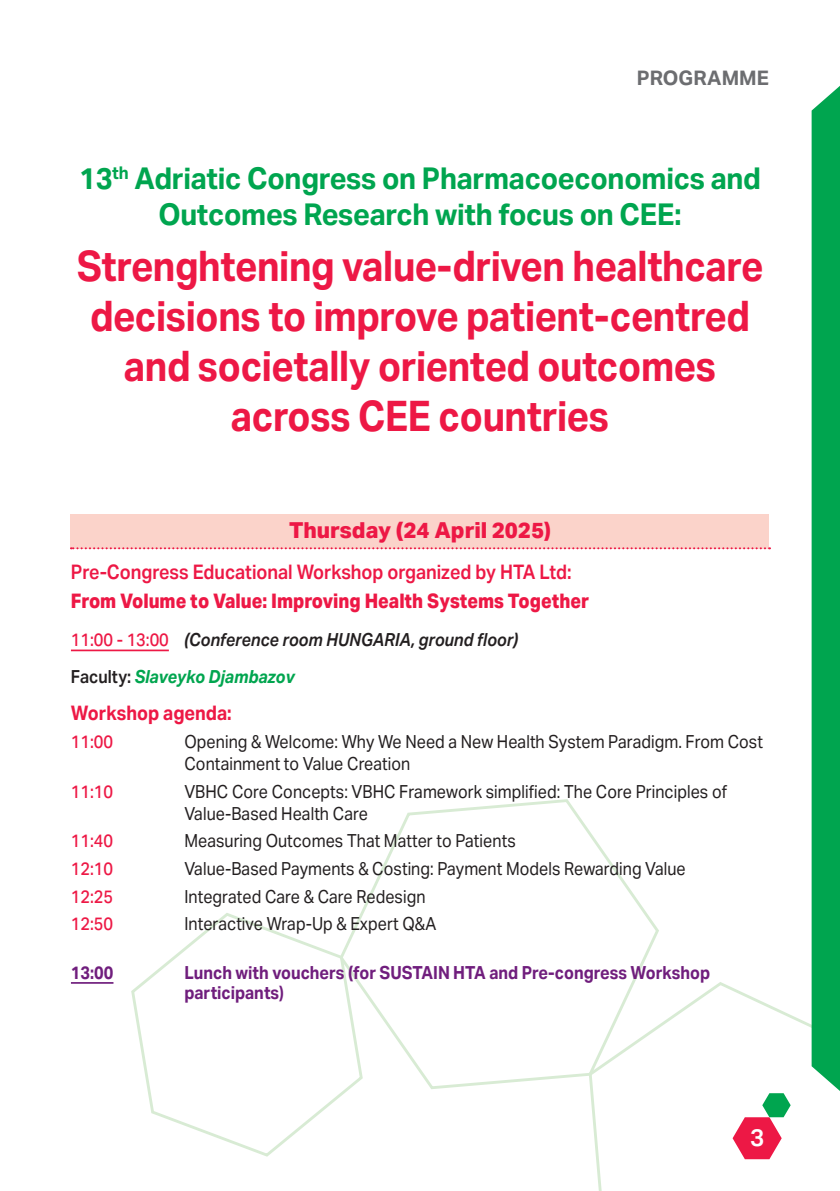
<style>
.page{position:relative;width:840px;height:1191px;background:#fff}
.page>*{position:absolute;margin:0;border:0;box-sizing:border-box;transform-origin:0 0}
.t1{font:700 42px/50px "Aktiv Grotesk";letter-spacing:-.01em;color:#ed1845;text-align:center;scale:.9 1}
.t2{font:700 30px/36px "Aktiv Grotesk";letter-spacing:-.01em;color:#00a54f;text-align:center;scale:.95 1}
.t3{font:600 24px "Aktiv Grotesk";color:#fff}
.dani{font:800 22px "Aktiv Grotesk";color:#ed1845}
.naslov_1{font:600 20px "Aktiv Grotesk";color:#ed1845;scale:.9 1}
.t4{font:800 20px "Aktiv Grotesk";color:#ed1845;scale:.9 1}
.workshop_agenda{font:700 20px "Aktiv Grotesk";color:#ed1845;scale:.9 1}
.t5{font:700 20px "Aktiv Grotesk";color:#6c6d70}
.txt_1{font:18px/22px "Aktiv Grotesk";color:#231f20;scale:.9 1}
.txt_1-2{font:700 18px/20px "Aktiv Grotesk";color:#701e7d;scale:.9 1}
.Table_Paragraph{font:italic 600 18px "Aktiv Grotesk";color:#231f20;scale:.9 1}
.txt_1-3{font:500 18px "Aktiv Grotesk";color:#ed1845;scale:.9 1}
.faculty{font:italic 700 18px "Aktiv Grotesk";color:#00a54f;scale:.9 1}
.s1{font-weight:500;font-style:normal;color:#ed1845}
.s2{font-weight:600;font-style:normal;color:#231f20}
.s3{font-weight:600}
</style>
<div class="page">
<svg style="left:362px;top:799px;width:297px;height:290px"></svg>
<svg style="left:587px;top:979px;width:224px;height:212px"></svg>
<svg style="left:131px;top:910px;width:233px;height:247px"></svg>
<svg style="left:811px;top:86px;width:28px;height:1004px;background:#2db46e"></svg>
<svg style="left:732px;top:1093px;width:58px;height:66px"></svg>
<div style="left:71px;top:514px;width:697px;height:34px;background:#fbd3ca"></div>
<svg style="left:71px;top:547px;width:698px;height:2px"></svg>
<hr style="left:71px;top:649px;width:98px;height:2px;background:#ed1845">
<hr style="left:71px;top:982px;width:42px;height:1px;background:#701e7d">
<p class="t5" style="left:636px;top:66px;width:133px">PROGRAMME</p>
<p class="t2" style="left:79px;top:161px;width:718px">13<sup>th</sup> Adriatic Congress on Pharmacoeconomics and<br>Outcomes Research with focus on CEE:</p>
<p class="t1" style="left:77px;top:241px;width:763px">Strenghtening value-driven healthcare decisions to improve patient-centred and societally oriented outcomes across CEE countries</p>
<p class="dani" style="left:289px;top:517px;width:263px">Thursday (24 April 2025)</p>
<p class="naslov_1" style="left:71px;top:560px;width:557px">Pre-Congress Educational Workshop organized by HTA Ltd:</p>
<p class="t4" style="left:71px;top:590px;width:577px">From Volume to Value: Improving Health Systems Together</p>
<p class="Table_Paragraph" style="left:71px;top:629px;width:498px"><span class="s1">11:00 - 13:00</span> (Conference room HUNGARIA, ground floor)</p>
<p class="faculty" style="left:71px;top:666px;width:250px"><span class="s2">Faculty:</span> Slaveyko Djambazov</p>
<p class="workshop_agenda" style="left:71px;top:701px;width:180px">Workshop agenda:</p>
<p class="txt_1-3" style="left:71px;top:731px;width:48px">11:00</p>
<p class="txt_1" style="left:184px;top:730px;width:644px">Opening &amp; Welcome: Why We Need a New Health System Paradigm. From Cost<br>Containment to Value Creation</p>
<p class="txt_1-3" style="left:71px;top:781px;width:48px">11:10</p>
<p class="txt_1" style="left:184px;top:780px;width:604px">VBHC Core Concepts: VBHC Framework simplified: The Core Principles of<br>Value-Based Health Care</p>
<p class="txt_1-3" style="left:71px;top:830px;width:48px">11:40</p>
<p class="txt_1" style="left:184px;top:830px;width:369px">Measuring Outcomes That Matter to Patients</p>
<p class="txt_1-3" style="left:71px;top:858px;width:48px">12:10</p>
<p class="txt_1" style="left:184px;top:857px;width:558px">Value-Based Payments &amp; Costing: Payment Models Rewarding Value</p>
<p class="txt_1-3" style="left:71px;top:886px;width:48px">12:25</p>
<p class="txt_1" style="left:184px;top:885px;width:269px">Integrated Care &amp; Care Redesign</p>
<p class="txt_1-3" style="left:71px;top:913px;width:48px">12:50</p>
<p class="txt_1" style="left:184px;top:913px;width:281px">Interactive Wrap-Up &amp; Expert Q&amp;A</p>
<p class="txt_1-2" style="left:71px;top:962px;width:49px">13:00</p>
<p class="txt_1-2" style="left:184px;top:962px;width:585px">Lunch with vouchers (for SUSTAIN HTA and Pre-congress Workshop participants<span class="s3">)</span></p>
<h3 class="t3" style="left:749px;top:1123px;width:16px">3</h3>
</div>
